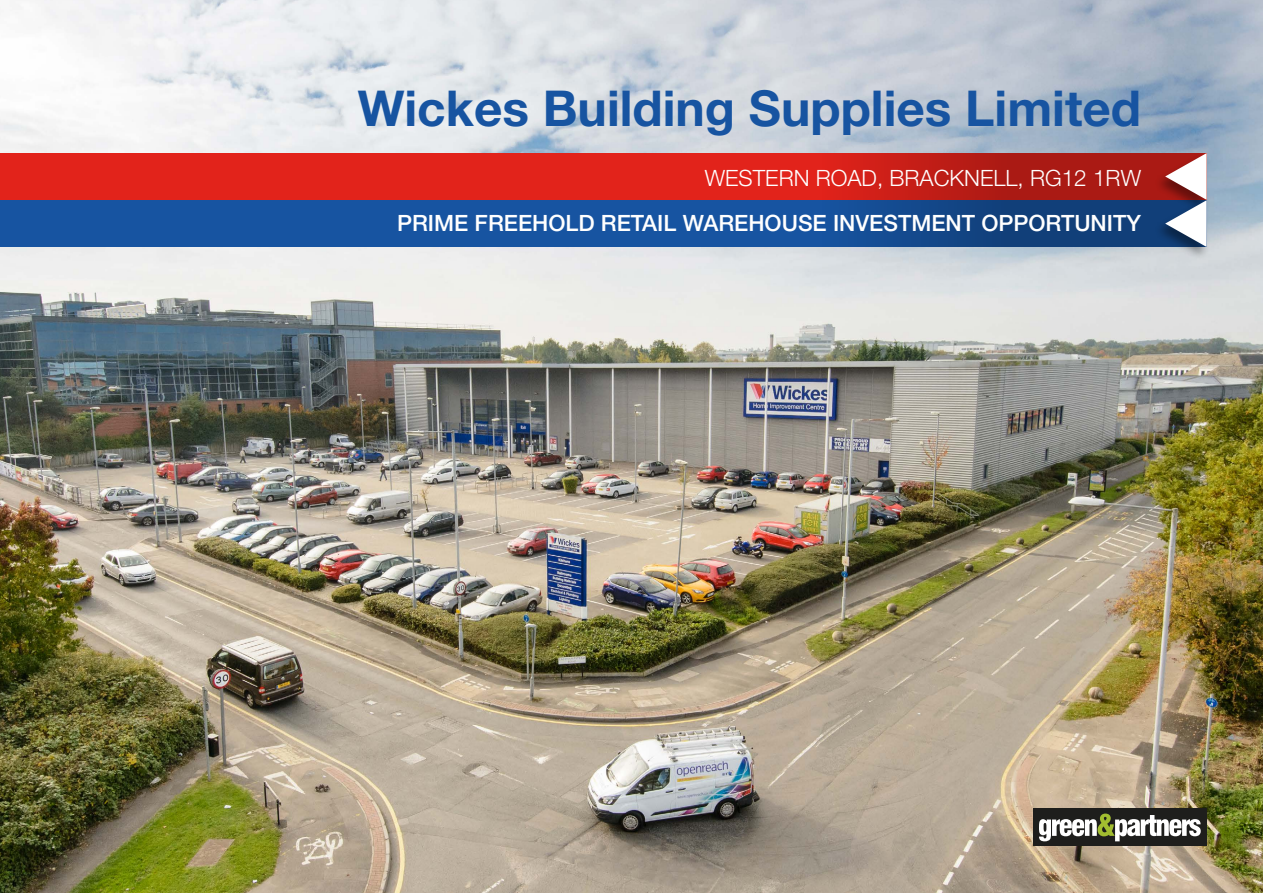
<style>
.page{position:relative;width:1263px;height:893px;background:#fff}
.page>*{position:absolute;margin:0;border:0;box-sizing:border-box;transform-origin:0 0}
.t1{font:700 49.5px "Helvetica Neue LT Std";color:#1754a1}
.t2{font:500 22.5px "Helvetica Neue LT Std";color:#fff}
.t3{font:300 22.5px "Helvetica Neue LT Std";color:#fff}
</style>
<div class="page">
<img style="left:0;top:0;width:1263px;height:893px">
<div style="left:0;top:200px;width:1207px;height:47px;background:#1754a1"></div>
<svg style="left:866px;top:200px;width:287px;height:47px;background:#114280"></svg>
<div style="left:0;top:153px;width:1207px;height:47px;background:#e2231b"></div>
<svg style="left:854px;top:153px;width:299px;height:47px;background:#b51b15"></svg>
<div style="left:1033px;top:808px;width:173px;height:37px;background:#1e1e1c"></div>
<svg style="left:1039px;top:813px;width:162px;height:28px"></svg>
<div style="left:1153px;top:153px;width:57px;height:61px;background:#000;opacity:.4"></div>
<div style="left:1153px;top:200px;width:57px;height:61px;background:#000;opacity:.4"></div>
<svg style="left:1165px;top:153px;width:41px;height:94px;background:#a68f9b"></svg>
<h1 class="t1" style="left:358px;top:77px;width:785px">Wickes Building Supplies Limited</h1>
<p class="t3" style="left:705px;top:164px;width:438px">WESTERN ROAD, BRACKNELL, RG12 1RW</p>
<p class="t2" style="left:397px;top:209px;width:745px">PRIME FREEHOLD RETAIL WAREHOUSE INVESTMENT OPPORTUNITY</p>
</div>
